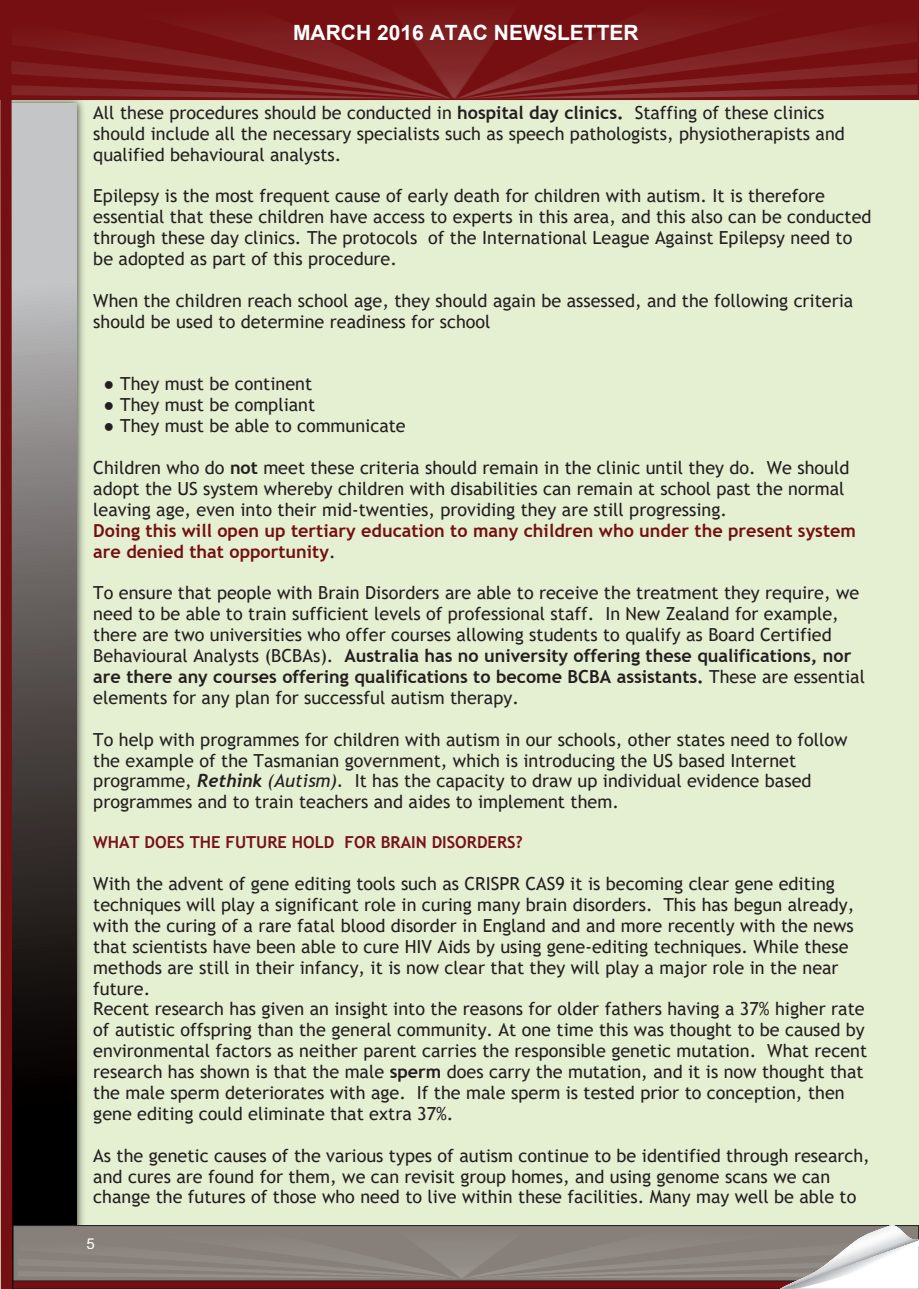
<style>
.page{position:relative;width:919px;height:1289px;background:#fff}
.page>*{position:absolute;margin:0;border:0;box-sizing:border-box;transform-origin:0 0}
.t1{font:700 21px "Arial";color:#fff}
.t2{font:18px/20.9px "Trebuchet MS";color:#231f20}
.t3{font:700 18px/20.9px "Trebuchet MS";color:#750f11}
.t4{font:700 16.5px "Trebuchet MS";color:#7a1117}
.t5{font:15px "Arial";color:#fff}
.s1{font-weight:700}
.s2{font-family:"Times New Roman"}
.s3{font-weight:400;color:#231f20}
.s4{font-family:"Trebuchet";font-weight:700;font-style:italic}
.s5{font-style:italic}
</style>
<div class="page">
<div style="left:0;top:0;width:918px;height:1288px;background:#e5f0d2"></div>
<img style="left:18px;top:102px;width:66px;height:1123px">
<svg style="left:18px;top:104px;width:59px;height:1121px;background:#5e5b5a"></svg>
<img style="left:3px;top:4px;width:912px;height:93px">
<div style="left:0;top:1px;width:918px;height:99px;border:2px solid #750f11"></div>
<svg style="left:18px;top:1281px;width:761px;height:5px;background:#6e1012"></svg>
<div style="left:13px;top:1225px;width:905px;height:55px;background:#867f7a"></div>
<div style="left:13px;top:1225px;width:905px;height:56px;border:1px solid #231f20"></div>
<img style="left:18px;top:1253px;width:761px;height:24px">
<svg style="left:779px;top:1225px;width:139px;height:63px"></svg>
<svg style="left:0;top:20px;width:18px;height:1268px;background:#712e2e"></svg>
<p class="t1" style="left:293px;top:25px;width:347px">MARCH 2016 ATAC NEWSLETTER</p>
<p class="t2" style="left:93px;top:104px;width:753px">All these procedures should be conducted in <span class="s1">hospital day clinics.</span> Staffing of these clinics should include all the necessary specialists such as speech pathologists, physiotherapists and qualified behavioural analysts.</p>
<p class="t2" style="left:93px;top:187px;width:779px">Epilepsy is the most frequent cause of early death for children with autism. It is therefore essential that these children have access to experts in this area, and this also can be conducted through these day clinics. The protocols of the International League Against Epilepsy need to be adopted as part of this procedure.</p>
<p class="t2" style="left:93px;top:292px;width:761px">When the children reach school age, they should again be assessed, and the following criteria should be used to determine readiness for school</p>
<p class="t2" style="left:103px;top:375px;width:210px"><span class="s2">●</span> They must be continent</p>
<p class="t2" style="left:103px;top:396px;width:213px"><span class="s2">●</span> They must be compliant</p>
<p class="t2" style="left:103px;top:417px;width:304px"><span class="s2">●</span> They must be able to communicate</p>
<p class="t2" style="left:93px;top:459px;width:757px">Children who do <span class="s1">not</span> meet these criteria should remain in the clinic until they do. We should adopt the US system whereby children with disabilities can remain at school past the normal leaving age, even into their mid-twenties, providing they are still progressing.</p>
<p class="t3" style="left:93px;top:521px;width:764px">Doing this will open up tertiary education to many children who under the present system are denied that opportunity<span class="s3">.</span></p>
<p class="t2" style="left:93px;top:584px;width:773px">To ensure that people with Brain Disorders are able to receive the treatment they require, we need to be able to train sufficient levels of professional staff. In New Zealand for example, there are two universities who offer courses allowing students to qualify as Board Certified Behavioural Analysts (BCBAs). <span class="s1">Australia has no university offering these qualifications, nor are there any courses offering qualifications to become BCBA assistants.</span> These are essential elements for any plan for successful autism therapy.</p>
<p class="t2" style="left:93px;top:730px;width:755px">To help with programmes for children with autism in our schools, other states need to follow the example of the Tasmanian government, which is introducing the US based Internet programme, <span class="s4">Rethink</span> <span class="s5">(Autism).</span> It has the capacity to draw up individual evidence based programmes and to train teachers and aides to implement them.</p>
<p class="t4" style="left:93px;top:836px;width:431px">WHAT DOES THE FUTURE HOLD FOR BRAIN DISORDERS?</p>
<p class="t2" style="left:93px;top:874px;width:775px">With the advent of gene editing tools such as CRISPR CAS9 it is becoming clear gene editing techniques will play a significant role in curing many brain disorders. This has begun already, with the curing of a rare fatal blood disorder in England and and more recently with the news that scientists have been able to cure HIV Aids by using gene-editing techniques. While these methods are still in their infancy, it is now clear that they will play a major role in the near future.<br>Recent research has given an insight into the reasons for older fathers having a 37% higher rate of autistic offspring than the general community. At one time this was thought to be caused by environmental factors as neither parent carries the responsible genetic mutation. What recent research has shown is that the male <span class="s1">sperm</span> does carry the mutation, and it is now thought that the male sperm deteriorates with age. If the male sperm is tested prior to conception, then gene editing could eliminate that extra 37%.</p>
<p class="t2" style="left:93px;top:1146px;width:778px">As the genetic causes of the various types of autism continue to be identified through research, and cures are found for them, we can revisit group homes, and using genome scans we can change the futures of those who need to live within these facilities. Many may well be able to</p>
<p class="t5" style="left:86px;top:1237px;width:10px">5</p>
</div>
